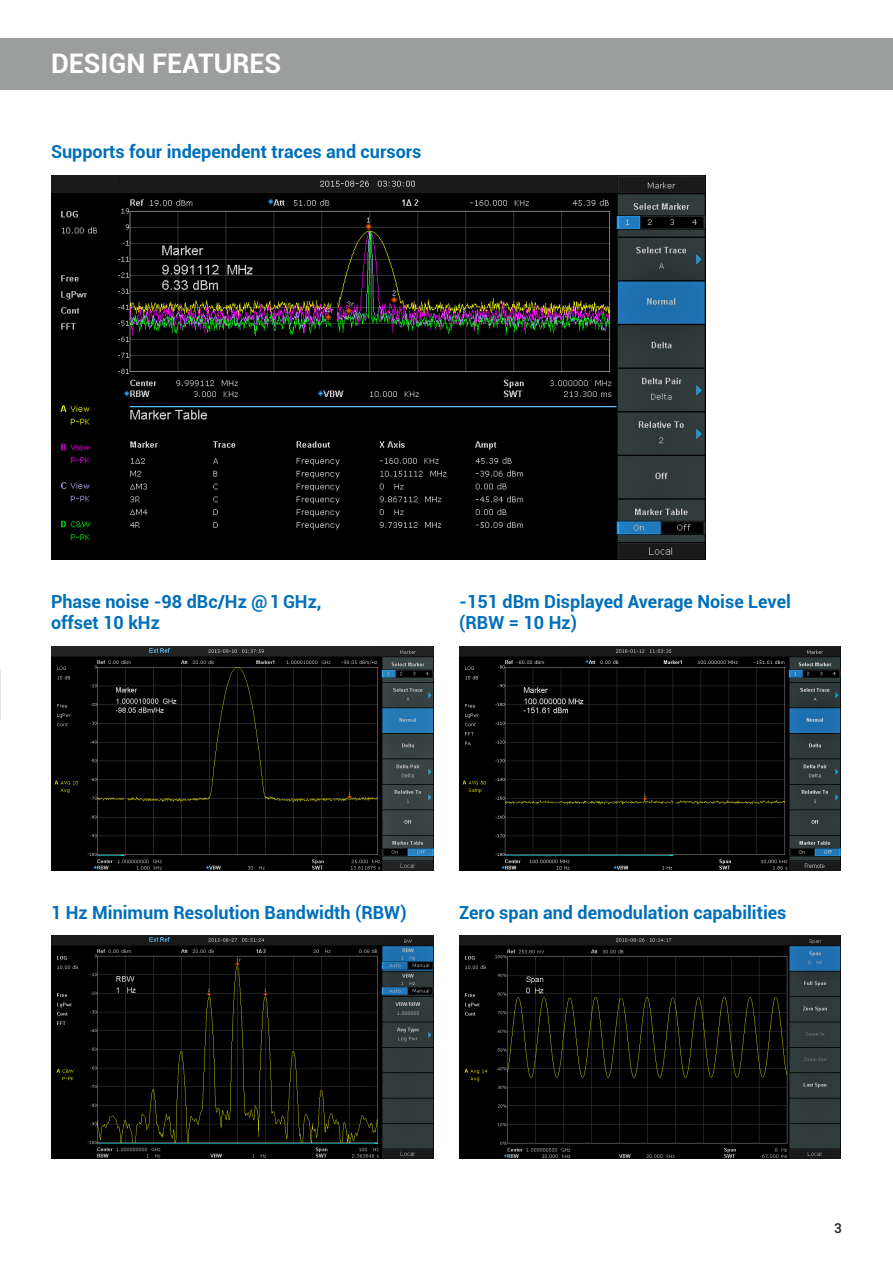
<style>
.page{position:relative;width:893px;height:1263px;background:#fff}
.page>*{position:absolute;margin:0;border:0;box-sizing:border-box;transform-origin:0 0}
.t1{font:700 27px "Roboto";color:#fff}
.t2{font:700 18px/21px "Roboto";color:#006fba}
.t3{font:500 13.5px "Roboto";color:#1a1a18}
</style>
<div class="page">
<div style="left:0;top:38px;width:893px;height:51px;background:#9c9d9d"></div>
<img style="left:52px;top:935px;width:382px;height:224px">
<img style="left:459px;top:935px;width:382px;height:224px">
<img style="left:51px;top:647px;width:383px;height:224px">
<img style="left:459px;top:647px;width:382px;height:223px">
<img style="left:51px;top:176px;width:655px;height:383px">
<h1 class="t1" style="left:51px;top:45px;width:232px">DESIGN FEATURES</h1>
<p class="t2" style="left:51px;top:140px;width:372px">Supports four independent traces and cursors</p>
<p class="t2" style="left:51px;top:590px;width:272px">Phase noise -98 dBc/Hz @ 1 GHz, offset 10 kHz</p>
<p class="t2" style="left:459px;top:590px;width:333px">-151 dBm Displayed Average Noise Level (RBW = 10 Hz)</p>
<p class="t2" style="left:51px;top:901px;width:357px">1 Hz Minimum Resolution Bandwidth (RBW)</p>
<p class="t2" style="left:459px;top:901px;width:329px">Zero span and demodulation capabilities</p>
<p class="t3" style="left:834px;top:1219px;width:9px">3</p>
</div>
